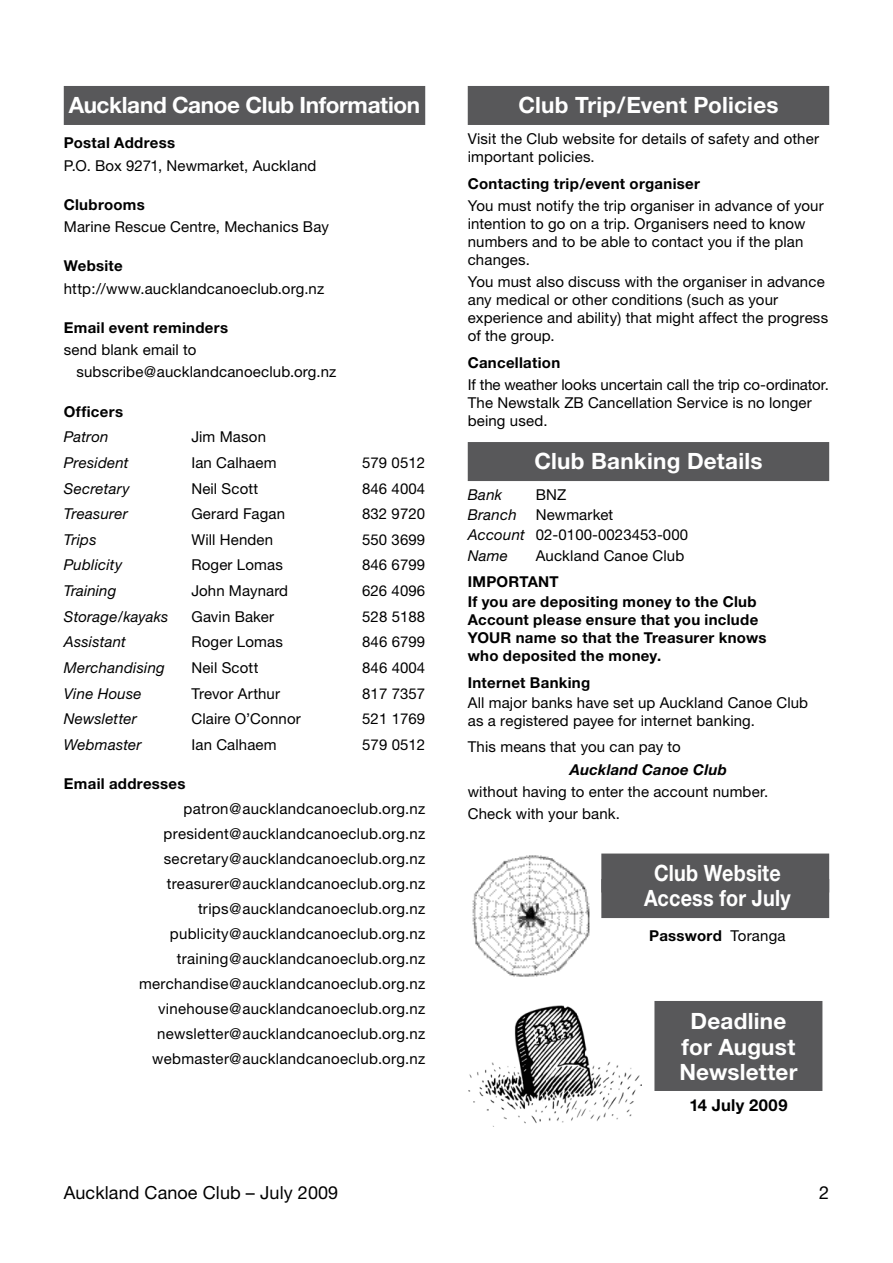
<style>
.page{position:relative;width:893px;height:1263px;background:#fff}
.page>*{position:absolute;margin:0;border:0;box-sizing:border-box;transform-origin:0 0}
.t1{font:700 22.5px/25.5px "Helvetica Neue";letter-spacing:.01em;color:#fff;text-align:center}
.t2{font:700 22.5px "Helvetica Neue";letter-spacing:-.015em;color:#fff}
.t3{font:700 22.5px/25.5px "Helvetica Neue";letter-spacing:.01em;color:#fff;text-align:center;scale:.88 1}
.t4{font:18px "Helvetica Neue";letter-spacing:.005em;color:#000}
.t5{font:700 16.5px "Helvetica Neue";letter-spacing:.02em;color:#000}
.t6{font:15px/25px "Helvetica Neue";letter-spacing:.01em;color:#000}
.t7{font:700 15px/18px "Helvetica Neue";letter-spacing:.02em;color:#000}
.t8{font:italic 15px "Helvetica Neue";letter-spacing:.015em;color:#000}
.t9{font:italic 700 15px "Helvetica Neue";letter-spacing:.01em;color:#000}
.s1{font-style:italic}
.s2{font-weight:400}
</style>
<div class="page">
<div style="left:64px;top:86px;width:361px;height:39px;background:#58585a"></div>
<div style="left:468px;top:86px;width:361px;height:39px;background:#58585a"></div>
<div style="left:468px;top:442px;width:361px;height:39px;background:#58585a"></div>
<img style="left:468px;top:1006px;width:174px;height:121px">
<div style="left:654px;top:1001px;width:168px;height:90px;background:#58585a"></div>
<div style="left:601px;top:853px;width:228px;height:39px;background:#58585a"></div>
<div style="left:601px;top:879px;width:228px;height:39px;background:#58585a"></div>
<img style="left:472px;top:855px;width:118px;height:122px">
<h1 class="t2" style="left:69px;top:91px;width:353px">Auckland Canoe Club Information</h1>
<p class="t7" style="left:64px;top:134px;width:113px">Postal Address</p>
<p class="t6" style="left:64px;top:152px;width:254px">P.O. Box 9271, Newmarket, Auckland</p>
<p class="t7" style="left:64px;top:195px;width:83px">Clubrooms</p>
<p class="t6" style="left:64px;top:214px;width:267px">Marine Rescue Centre, Mechanics Bay</p>
<p class="t7" style="left:64px;top:257px;width:60px">Website</p>
<p class="t6" style="left:64px;top:275px;width:262px">http://www.aucklandcanoeclub.org.nz</p>
<p class="t7" style="left:64px;top:318px;width:166px">Email event reminders</p>
<p class="t6" style="left:77px;top:338px;width:261px;line-height:22.2px;text-indent:-13px">send blank email to subscribe@aucklandcanoeclub.org.nz</p>
<p class="t7" style="left:64px;top:402px;width:61px">Officers</p>
<p class="t8" style="left:64px;top:428px;width:46px">Patron</p>
<p class="t6" style="left:191px;top:424px;width:76px">Jim Mason</p>
<p class="t8" style="left:64px;top:453px;width:66px">President</p>
<p class="t6" style="left:191px;top:450px;width:87px">Ian Calhaem</p>
<p class="t6" style="left:362px;top:450px;width:65px">579 0512</p>
<p class="t8" style="left:64px;top:479px;width:67px">Secretary</p>
<p class="t6" style="left:191px;top:475px;width:69px">Neil Scott</p>
<p class="t6" style="left:362px;top:475px;width:65px">846 4004</p>
<p class="t8" style="left:64px;top:505px;width:66px">Treasurer</p>
<p class="t6" style="left:191px;top:501px;width:95px">Gerard Fagan</p>
<p class="t6" style="left:362px;top:501px;width:65px">832 9720</p>
<p class="t8" style="left:64px;top:530px;width:34px">Trips</p>
<p class="t6" style="left:191px;top:527px;width:83px">Will Henden</p>
<p class="t6" style="left:362px;top:527px;width:65px">550 3699</p>
<p class="t8" style="left:64px;top:556px;width:60px">Publicity</p>
<p class="t6" style="left:191px;top:552px;width:93px">Roger Lomas</p>
<p class="t6" style="left:362px;top:552px;width:65px">846 6799</p>
<p class="t8" style="left:64px;top:582px;width:54px">Training</p>
<p class="t6" style="left:191px;top:578px;width:98px">John Maynard</p>
<p class="t6" style="left:362px;top:578px;width:65px">626 4096</p>
<p class="t8" style="left:64px;top:607px;width:106px">Storage/kayaks</p>
<p class="t6" style="left:191px;top:604px;width:84px">Gavin Baker</p>
<p class="t6" style="left:362px;top:604px;width:65px">528 5188</p>
<p class="t8" style="left:64px;top:633px;width:64px">Assistant</p>
<p class="t6" style="left:191px;top:629px;width:93px">Roger Lomas</p>
<p class="t6" style="left:362px;top:629px;width:65px">846 6799</p>
<p class="t8" style="left:64px;top:659px;width:102px">Merchandising</p>
<p class="t6" style="left:191px;top:655px;width:69px">Neil Scott</p>
<p class="t6" style="left:362px;top:655px;width:65px">846 4004</p>
<p class="t8" style="left:64px;top:684px;width:79px">Vine House</p>
<p class="t6" style="left:191px;top:681px;width:90px">Trevor Arthur</p>
<p class="t6" style="left:362px;top:681px;width:65px">817 7357</p>
<p class="t8" style="left:64px;top:710px;width:75px">Newsletter</p>
<p class="t6" style="left:191px;top:706px;width:111px">Claire O’Connor</p>
<p class="t6" style="left:362px;top:706px;width:65px">521 1769</p>
<p class="t8" style="left:64px;top:736px;width:79px">Webmaster</p>
<p class="t6" style="left:191px;top:732px;width:87px">Ian Calhaem</p>
<p class="t6" style="left:362px;top:732px;width:65px">579 0512</p>
<p class="t7" style="left:64px;top:775px;width:123px">Email addresses</p>
<p class="t6" style="left:139px;top:796px;width:288px;text-align:right">patron@aucklandcanoeclub.org.nz president@aucklandcanoeclub.org.nz secretary@aucklandcanoeclub.org.nz treasurer@aucklandcanoeclub.org.nz trips@aucklandcanoeclub.org.nz publicity@aucklandcanoeclub.org.nz training@aucklandcanoeclub.org.nz merchandise@aucklandcanoeclub.org.nz vinehouse@aucklandcanoeclub.org.nz newsletter@aucklandcanoeclub.org.nz webmaster@aucklandcanoeclub.org.nz</p>
<h1 class="t1" style="left:518px;top:92px;width:262px">Club Trip/Event Policies</h1>
<p class="t6" style="left:468px;top:129px;width:353px;line-height:18px">Visit the Club website for details of safety and other important policies.</p>
<p class="t7" style="left:468px;top:174px;width:234px">Contacting trip/event organiser</p>
<p class="t6" style="left:468px;top:196px;width:357px;line-height:18px">You must notify the trip organiser in advance of your intention to go on a trip. Organisers need to know numbers and to be able to contact you if the plan changes.</p>
<p class="t6" style="left:468px;top:272px;width:362px;line-height:18px">You must also discuss with the organiser in advance any medical or other conditions (such as your experience and ability) that might affect the progress of the group.</p>
<p class="t7" style="left:468px;top:353px;width:94px">Cancellation</p>
<p class="t6" style="left:468px;top:375px;width:363px;line-height:18px">If the weather looks uncertain call the trip co-ordinator.<br>The Newstalk ZB Cancellation Service is no longer being used.</p>
<h1 class="t1" style="left:534px;top:448px;width:230px">Club Banking Details</h1>
<p class="t8" style="left:468px;top:486px;width:36px">Bank</p>
<p class="t6" style="left:536px;top:482px;width:32px">BNZ</p>
<p class="t8" style="left:468px;top:506px;width:51px">Branch</p>
<p class="t6" style="left:468px;top:505px;width:222px;line-height:20.1px;text-indent:68px">Newmarket<br><span class="s1">Account</span> 02-0100-0023453-000<br><span class="s1">Name</span></p>
<p class="t6" style="left:536px;top:542px;width:150px">Auckland Canoe Club</p>
<p class="t7" style="left:468px;top:571px;width:290px;line-height:20.1px">IMPORTANT<br>If you are depositing money to the Club</p>
<p class="t7" style="left:468px;top:610px;width:300px">Account please ensure that you include<br>YOUR name so that the Treasurer knows who deposited the money.</p>
<p class="t7" style="left:468px;top:673px;width:124px">Internet Banking</p>
<p class="t6" style="left:468px;top:693px;width:342px;line-height:18px">All major banks have set up Auckland Canoe Club as a registered payee for internet banking.</p>
<p class="t6" style="left:468px;top:734px;width:214px">This means that you can pay to</p>
<p class="t9" style="left:570px;top:760px;width:159px">Auckland Canoe Club</p>
<p class="t6" style="left:468px;top:780px;width:302px;line-height:22.2px">without having to enter the account number.<br>Check with your bank.</p>
<h1 class="t3" style="left:644px;top:859px;width:168px">Club Website<br>Access for July</h1>
<p class="t7" style="left:649px;top:927px;width:138px">Password <span class="s2">Toranga</span></p>
<h1 class="t1" style="left:679px;top:1008px;width:120px">Deadline for August<br>Newsletter</h1>
<p class="t5" style="left:689px;top:1095px;width:100px">14 July 2009</p>
<p class="t4" style="left:64px;top:1182px;width:276px">Auckland Canoe Club – July 2009</p>
<p class="t4" style="left:819px;top:1182px;width:12px">2</p>
</div>
